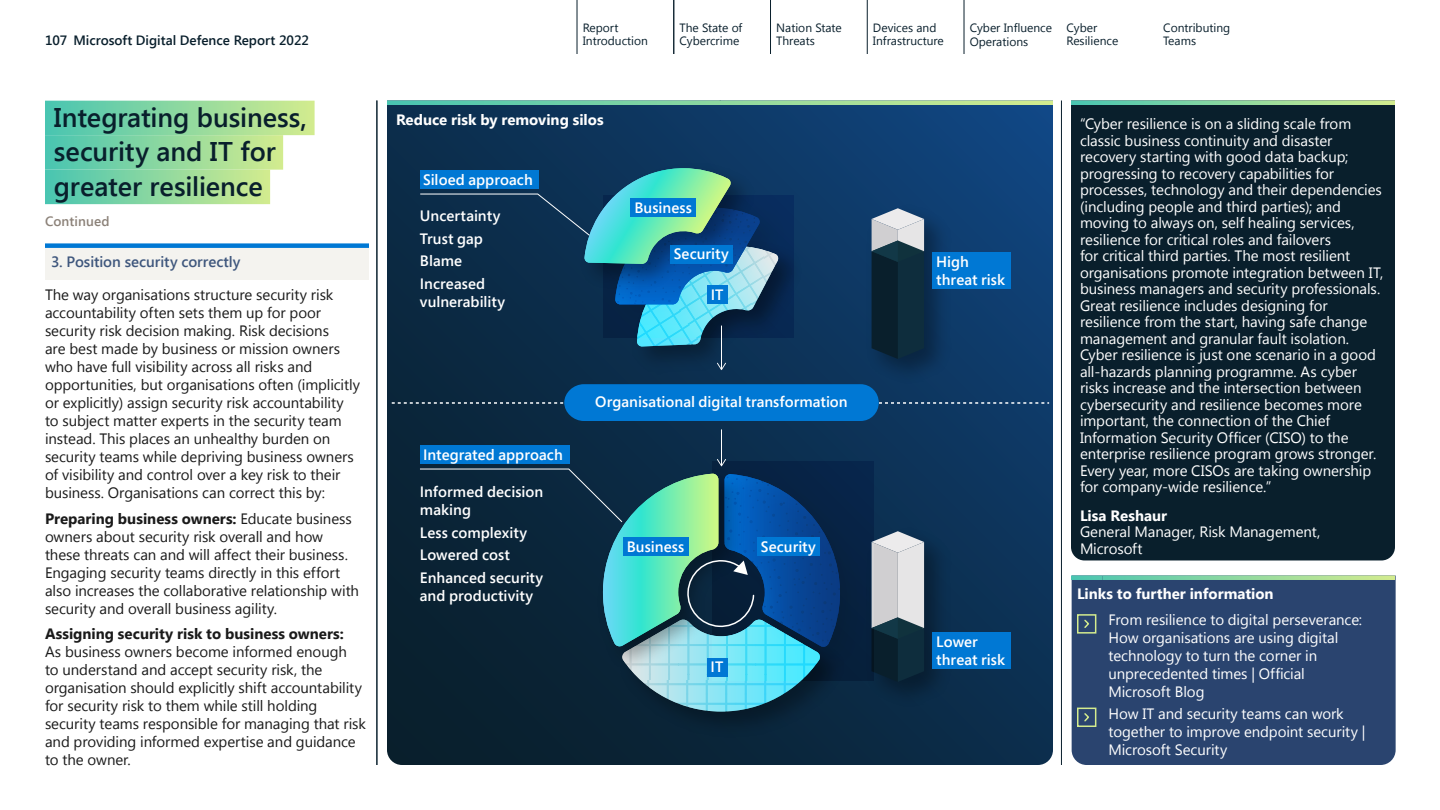
<style>
.page{position:relative;width:1440px;height:810px;background:#fff}
.page>*{position:absolute;margin:0;border:0;box-sizing:border-box;transform-origin:0 0}
.t1{font:600 27px/34.5px "Segoe UI";letter-spacing:-.005em;color:#091f2c}
.Paragraph_Style_11{font:15px/18px "Segoe UI";letter-spacing:-.005em;color:#1a1a1a}
.Paragraph_Style_exce{font:15px/16.5px "Segoe UI";letter-spacing:-.005em;color:#fff}
.t2{font:600 15px/22.5px "Segoe Pro";letter-spacing:.005em;color:#fff}
.Bodytext_10_12_copy{font:15px/18px "Segoe UI";letter-spacing:-.005em;color:#fff}
.SignOffName{font:15px/16.5px "Segoe UI";letter-spacing:-.005em;color:#fff}
.H5_grey{font:600 15px "Segoe UI";color:#3f577d}
.H4_blue{font:700 15px "Segoe UI";color:#fff}
.H6_blue-white{font:700 15px "Segoe UI";color:#fff}
.SignOffName-2{font:700 15px "Segoe UI";color:#fff}
.t3{font:600 13.5px "Segoe UI";color:#091f2c}
.t4{font:600 13.5px "Segoe UI";letter-spacing:.01em;color:#8c8279}
.t5{font:12px/13.5px "Segoe UI";color:#091f2c}
.s1{font-weight:700}
</style>
<div class="page">
<hr style="left:1061px;top:100px;width:1px;height:665px;background:#091f2c">
<hr style="left:377px;top:100px;width:1px;height:665px;background:#091f2c">
<div style="left:1072px;top:575px;width:324px;height:190px;background:#2a446f"></div>
<div style="left:45px;top:248px;width:324px;height:32px;background:#f4f3ef"></div>
<div style="left:45px;top:243px;width:324px;height:5px;background:#0078d4"></div>
<div style="left:45px;top:101px;width:270px;height:34px;background:linear-gradient(to right,#48c5b1,#d2ec8e)"></div>
<div style="left:45px;top:135px;width:238px;height:35px;background:linear-gradient(to right,#48c5b1,#d2eb8f)"></div>
<div style="left:45px;top:170px;width:225px;height:34px;background:linear-gradient(to right,#48c5b1,#d2ec8e)"></div>
<div style="left:1071px;top:575px;width:31px;height:5px;background:#4fc7af"></div>
<svg style="left:1102px;top:575px;width:293px;height:5px"></svg>
<div style="left:1077px;top:614px;width:19px;height:20px;border:2px solid #d4ec8e"></div>
<svg style="left:1083px;top:618px;width:7px;height:11px"></svg>
<div style="left:1077px;top:708px;width:19px;height:19px;border:2px solid #d4ec8e"></div>
<svg style="left:1083px;top:712px;width:7px;height:11px"></svg>
<svg style="left:387px;top:105px;width:666px;height:660px;background:#0c3255"></svg>
<img style="left:859px;top:519px;width:98px;height:196px">
<svg style="left:872px;top:531px;width:52px;height:151px;background:#828e96"></svg>
<img style="left:859px;top:196px;width:98px;height:188px">
<svg style="left:872px;top:208px;width:52px;height:151px;background:#394f5c"></svg>
<img style="left:610px;top:680px;width:243px;height:65px">
<img style="left:840px;top:462px;width:33px;height:218px">
<img style="left:625px;top:234px;width:186px;height:146px">
<img style="left:779px;top:196px;width:14px;height:142px">
<div style="left:572px;top:156px;width:192px;height:12px;background:#0d355e"></div>
<svg style="left:419px;top:168px;width:360px;height:179px;background:#205a77"></svg>
<div style="left:420px;top:170px;width:118px;height:19px;background:#0078d4"></div>
<div style="left:932px;top:632px;width:79px;height:37px;background:#0078d4"></div>
<div style="left:932px;top:252px;width:79px;height:37px;background:#0078d4"></div>
<div style="left:420px;top:445px;width:149px;height:19px;background:#0078d4"></div>
<svg style="left:392px;top:384px;width:657px;height:37px;background:#09538f"></svg>
<hr style="left:721px;top:326px;width:1px;height:43px;background:#fff">
<svg style="left:717px;top:363px;width:9px;height:7px"></svg>
<hr style="left:721px;top:429px;width:1px;height:36px;background:#fff">
<svg style="left:419px;top:459px;width:421px;height:253px;background:#21556c"></svg>
<svg style="left:387px;top:100px;width:666px;height:5px;background:#8cd2a1"></svg>
<div style="left:1071px;top:105px;width:324px;height:455px;background:#091f2c"></div>
<svg style="left:1071px;top:100px;width:324px;height:5px;background:#8cd09e"></svg>
<hr style="left:577px;top:0;width:1px;height:54px;background:#091f2c">
<hr style="left:964px;top:0;width:1px;height:54px;background:#091f2c">
<hr style="left:867px;top:0;width:1px;height:54px;background:#091f2c">
<hr style="left:770px;top:0;width:1px;height:54px;background:#091f2c">
<hr style="left:673px;top:0;width:1px;height:54px;background:#091f2c">
<hr style="left:674px;top:0;width:1px;height:54px;background:#091f2c">
<p class="t5" style="left:679px;top:20px;width:64px">The State of<br>Cybercrime</p>
<p class="t5" style="left:970px;top:21px;width:84px">Cyber Influence<br>Operations</p>
<p class="t3" style="left:45px;top:31px;width:266px">107 Microsoft Digital Defence Report 2022</p>
<p class="t5" style="left:583px;top:20px;width:67px">Report<br>Introduction</p>
<p class="t5" style="left:776px;top:20px;width:67px">Nation State<br>Threats</p>
<p class="t5" style="left:1066px;top:20px;width:53px">Cyber<br>Resilience</p>
<p class="t5" style="left:1163px;top:20px;width:69px">Contributing<br>Teams</p>
<p class="t5" style="left:873px;top:20px;width:72px">Devices and<br>Infrastructure</p>
<h1 class="t1" style="left:54px;top:99px;width:255px">Integrating business, security and IT for greater resilience</h1>
<p class="t4" style="left:45px;top:212px;width:66px">Continued</p>
<h5 class="H5_grey" style="left:51px;top:252px;width:191px">3. Position security correctly</h5>
<p class="Paragraph_Style_11" style="left:45px;top:285px;width:317px">The way organisations structure security risk accountability often sets them up for poor security risk decision making. Risk decisions<br>are best made by business or mission owners who have full visibility across all risks and opportunities, but organisations often (implicitly or explicitly) assign security risk accountability to subject matter experts in the security team instead. This places an unhealthy burden on security teams while depriving business owners of visibility and control over a key risk to their business. Organisations can correct this by:</p>
<p class="Paragraph_Style_11" style="left:45px;top:509px;width:316px"><span class="s1">Preparing business owners:</span> Educate business owners about security risk overall and how these threats can and will affect their business.<br>Engaging security teams directly in this effort also increases the collaborative relationship with security and overall business agility.</p>
<p class="Paragraph_Style_11" style="left:45px;top:624px;width:322px"><span class="s1">Assigning security risk to business owners:<br></span>As business owners become informed enough<br>to understand and accept security risk, the organisation should explicitly shift accountability for security risk to them while still holding security teams responsible for managing that risk and providing informed expertise and guidance to the owner.</p>
<h6 class="H6_blue-white" style="left:396px;top:109px;width:209px">Reduce risk by removing silos</h6>
<h4 class="Paragraph_Style_exce" style="left:1080px;top:115px;width:305px">“Cyber resilience is on a sliding scale from classic business continuity and disaster recovery starting with good data backup; progressing to recovery capabilities for processes, technology and their dependencies (including people and third parties); and moving to always on, self healing services, resilience for critical roles and failovers<br>for critical third parties. The most resilient organisations promote integration between IT, business managers and security professionals.<br>Great resilience includes designing for resilience from the start, having safe change management and granular fault isolation.<br>Cyber resilience is just one scenario in a good all-hazards planning programme. As cyber risks increase and the intersection between cybersecurity and resilience becomes more important, the connection of the Chief Information Security Officer (CISO) to the enterprise resilience program grows stronger.<br>Every year, more CISOs are taking ownership for company-wide resilience.”</h4>
<h4 class="SignOffName-2" style="left:1080px;top:505px;width:89px">Lisa Reshaur</h4>
<h4 class="SignOffName" style="left:1080px;top:523px;width:242px">General Manager, Risk Management,<br>Microsoft</h4>
<p class="t2" style="left:423px;top:168px;width:111px">Siloed approach</p>
<p class="t2" style="left:634px;top:196px;width:59px">Business</p>
<p class="t2" style="left:674px;top:242px;width:57px">Security</p>
<p class="t2" style="left:711px;top:283px;width:14px">IT</p>
<p class="t2" style="left:420px;top:204px;width:82px">Uncertainty<br>Trust gap<br>Blame<br>Increased</p>
<p class="t2" style="left:420px;top:290px;width:87px">vulnerability</p>
<p class="t2" style="left:936px;top:252px;width:70px;line-height:18px">High threat risk</p>
<p class="t2" style="left:595px;top:390px;width:254px">Organisational digital transformation</p>
<p class="t2" style="left:423px;top:443px;width:141px">Integrated approach</p>
<p class="t2" style="left:420px;top:482px;width:125px;line-height:18px">Informed decision making</p>
<p class="t2" style="left:420px;top:521px;width:125px">Less complexity<br>Lowered cost<br>Enhanced security</p>
<p class="t2" style="left:420px;top:584px;width:115px">and productivity</p>
<p class="t2" style="left:627px;top:535px;width:59px">Business</p>
<p class="t2" style="left:761px;top:535px;width:57px">Security</p>
<h4 class="H4_blue" style="left:1077px;top:583px;width:198px">Links to further information</h4>
<p class="Bodytext_10_12_copy" style="left:1108px;top:610px;width:255px">From resilience to digital perseverance:<br>How organisations are using digital technology to turn the corner in unprecedented times | Official<br>Microsoft Blog</p>
<p class="Bodytext_10_12_copy" style="left:1108px;top:704px;width:258px">How IT and security teams can work together to improve endpoint security |<br>Microsoft Security</p>
<p class="t2" style="left:936px;top:632px;width:70px;line-height:18px">Lower threat risk</p>
<p class="t2" style="left:711px;top:655px;width:14px">IT</p>
</div>
